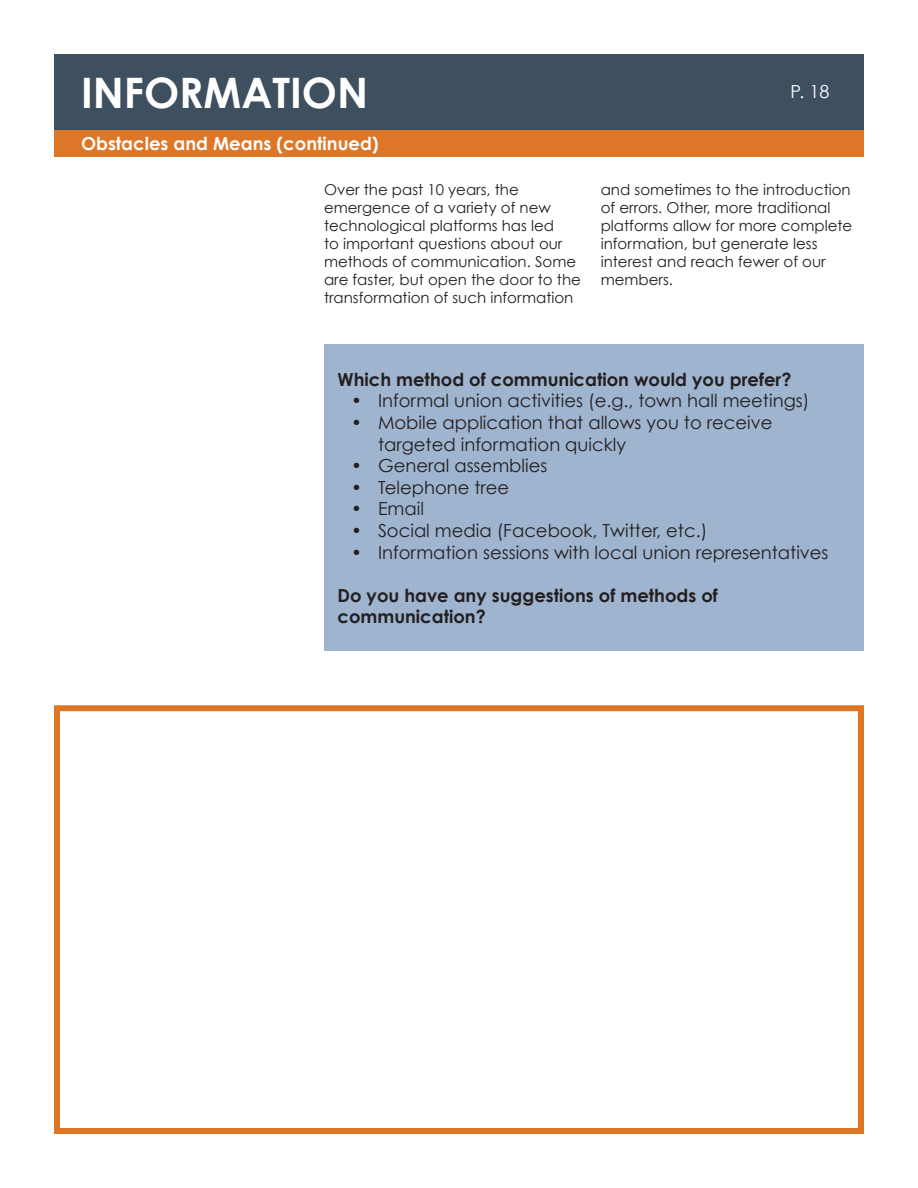
<style>
.page{position:relative;width:918px;height:1188px;background:#fff}
.page>*{position:absolute;margin:0;border:0;box-sizing:border-box;transform-origin:0 0}
.t1{font:700 42px "Century Gothic";color:#fff}
.t2{font:18px/21.6px "Century Gothic";color:#231f20}
.t3{font:700 18px/21.6px "Century Gothic";color:#231f20}
.t4{font:700 18px "Century Gothic";color:#fff}
.t5{font:18px "Century Gothic";color:#fff}
.t6{font:15px/18px "Century Gothic";color:#231f20}
</style>
<div class="page">
<div style="left:54px;top:54px;width:810px;height:76px;background:#3e4f60"></div>
<div style="left:54px;top:130px;width:810px;height:27px;background:#dd7626"></div>
<div style="left:324px;top:345px;width:540px;height:306px;background:#9fb4cf"></div>
<div style="left:54px;top:705px;width:810px;height:429px;border:6px solid #dd7626"></div>
<h1 class="t1" style="left:81px;top:65px;width:289px">INFORMATION</h1>
<p class="t4" style="left:81px;top:132px;width:299px">Obstacles and Means (continued)</p>
<p class="t6" style="left:324px;top:180px;width:258px">Over the past 10 years, the emergence of a variety of new technological platforms has led<br>to important questions about our methods of communication. Some are faster, but open the door to the transformation of such information</p>
<p class="t6" style="left:601px;top:180px;width:253px">and sometimes to the introduction of errors. Other, more traditional platforms allow for more complete information, but generate less interest and reach fewer of our members.</p>
<p class="t5" style="left:791px;top:80px;width:40px">P. 18</p>
<p class="t3" style="left:338px;top:368px;width:455px">Which method of communication would you prefer?</p>
<p class="t2" style="left:351px;top:390px;width:460px">• Informal union activities (e.g., town hall meetings)</p>
<p class="t2" style="left:378px;top:411px;width:396px;text-indent:-27px">• Mobile application that allows you to receive targeted information quickly</p>
<p class="t2" style="left:351px;top:454px;width:198px">• General assemblies</p>
<p class="t2" style="left:351px;top:476px;width:160px">• Telephone tree</p>
<p class="t2" style="left:351px;top:498px;width:75px">• Email</p>
<p class="t2" style="left:351px;top:519px;width:358px">• Social media (Facebook, Twitter, etc.)</p>
<p class="t2" style="left:351px;top:541px;width:479px">• Information sessions with local union representatives</p>
<p class="t3" style="left:338px;top:584px;width:382px">Do you have any suggestions of methods of communication?</p>
</div>
